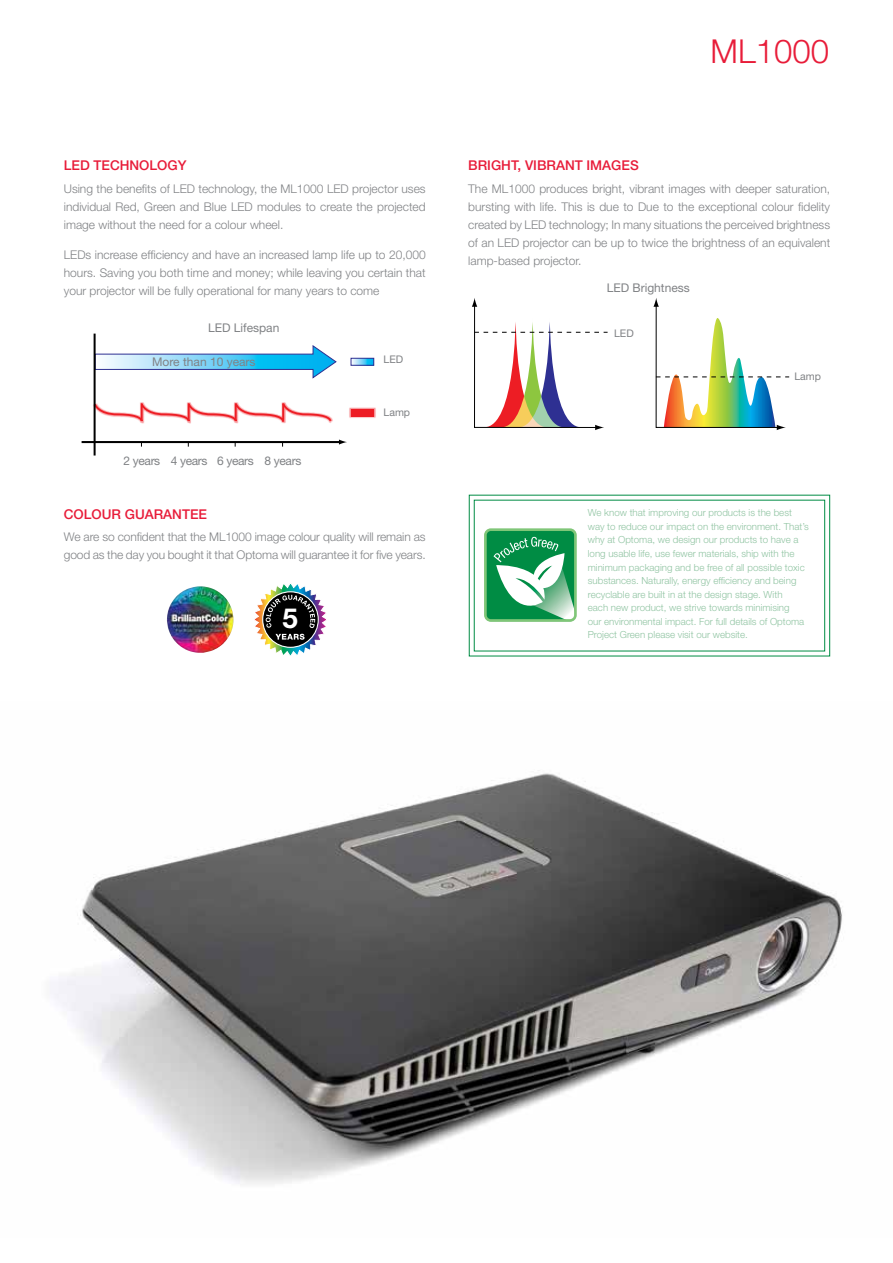
<style>
.page{position:relative;width:893px;height:1263px;background:#fff}
.page>*{position:absolute;margin:0;border:0;box-sizing:border-box;transform-origin:0 0}
.t1{font:300 33px "Helvetica Neue";color:#e81c39}
.t2{font:700 27.6px "Helvetica Neue";color:#fff}
.t3{font:500 13.5px "Helvetica Neue";color:#e81c39}
.t4{font:300 12px/18px "Helvetica Neue";color:#808285;text-align:justify}
.t5{font:12px "Helvetica Neue";color:#808285}
.t6{font:10.5px "Helvetica Neue";color:#808285}
.t7{font:300 9.75px/13.5px "Helvetica Neue";color:#90c4a2}
</style>
<div class="page">
<img style="left:81px;top:366px;width:232px;height:90px">
<svg style="left:93px;top:402px;width:220px;height:21px"></svg>
<hr style="left:82px;top:441px;width:259px;height:2px;background:#000">
<svg style="left:96px;top:345px;width:241px;height:35px"></svg>
<hr style="left:94px;top:334px;width:2px;height:121px;background:#000">
<svg style="left:352px;top:360px;width:20px;height:4px"></svg>
<div style="left:350px;top:358px;width:24px;height:8px;border:1px solid #2e3092"></div>
<img style="left:313px;top:372px;width:63px;height:73px">
<img style="left:167px;top:586px;width:67px;height:67px">
<img style="left:254px;top:584px;width:73px;height:72px">
<svg style="left:472px;top:298px;width:136px;height:132px"></svg>
<svg style="left:653px;top:298px;width:136px;height:132px"></svg>
<svg style="left:468px;top:494px;width:363px;height:163px"></svg>
<svg style="left:484px;top:528px;width:93px;height:94px"></svg>
<img style="left:50px;top:773px;width:793px;height:411px">
<p class="t3" style="left:64px;top:157px;width:76px">LED TECHNOLO</p>
<p class="t3" style="left:168px;top:157px;width:20px">GY</p>
<p class="t4" style="left:64px;top:179px;width:363px">Using the benefits of LED technology, the ML1000 LED projector uses individual Red, Green and Blue LED modules to create the projected image without the need for a colour wheel.</p>
<p class="t4" style="left:64px;top:246px;width:363px">LEDs increase efficiency and have an increased lamp life up to 20,000 hours. Saving you both time and money; while leaving you certain that your projector will be fully operational for many years to come</p>
<p class="t5" style="left:208px;top:320px;width:73px">LE D Lifespan</p>
<p class="t5" style="left:152px;top:354px;width:105px">More than 10 years</p>
<p class="t5" style="left:124px;top:453px;width:132px">2 years 4 years 6 years</p>
<p class="t5" style="left:265px;top:453px;width:38px">8 years</p>
<p class="t6" style="left:384px;top:353px;width:21px">LE D</p>
<p class="t6" style="left:384px;top:405px;width:28px">Lamp</p>
<p class="t3" style="left:64px;top:506px;width:11px">COLOU</p>
<p class="t3" style="left:112px;top:506px;width:88px">R GUARANTEE</p>
<p class="t4" style="left:64px;top:527px;width:363px">We are so confident that the ML1000 image colour quality will remain as good as the day you bought it that Optoma will guarantee it for five years.</p>
<h2 class="t2" style="left:282px;top:601px;width:17px">5</h2>
<h1 class="t1" style="left:711px;top:31px;width:120px">ML1000</h1>
<p class="t3" style="left:468px;top:157px;width:172px">BRIGHT, VIBRANT IMAGES</p>
<p class="t4" style="left:468px;top:179px;width:363px">The ML1000 produces bright, vibrant images with deeper saturation, bursting with life. This is due to Due to the exceptional colour fidelity created by LED technology; In many situations the perceived brightness of an LED projector can be up to twice the brightness of an equivalent lamp-based projector.</p>
<p class="t5" style="left:607px;top:280px;width:85px">LED Brightness</p>
<p class="t6" style="left:614px;top:327px;width:21px">LE D</p>
<p class="t6" style="left:794px;top:370px;width:28px">Lamp</p>
<p class="t7" style="left:588px;top:506px;width:222px">We know that improving our products is the best way to reduce our impact on the environment. That’s why at Optoma, we design our products to have a long usable life, use fewer materials, ship with the minimum packaging and be free of all possible toxic substances. Naturally, energy efficiency and being recyclable are built in at the design stage. With<br>each new product, we strive towards minimising<br>our environmental impact. For full details of Optoma Project Green please visit our website.</p>
</div>
